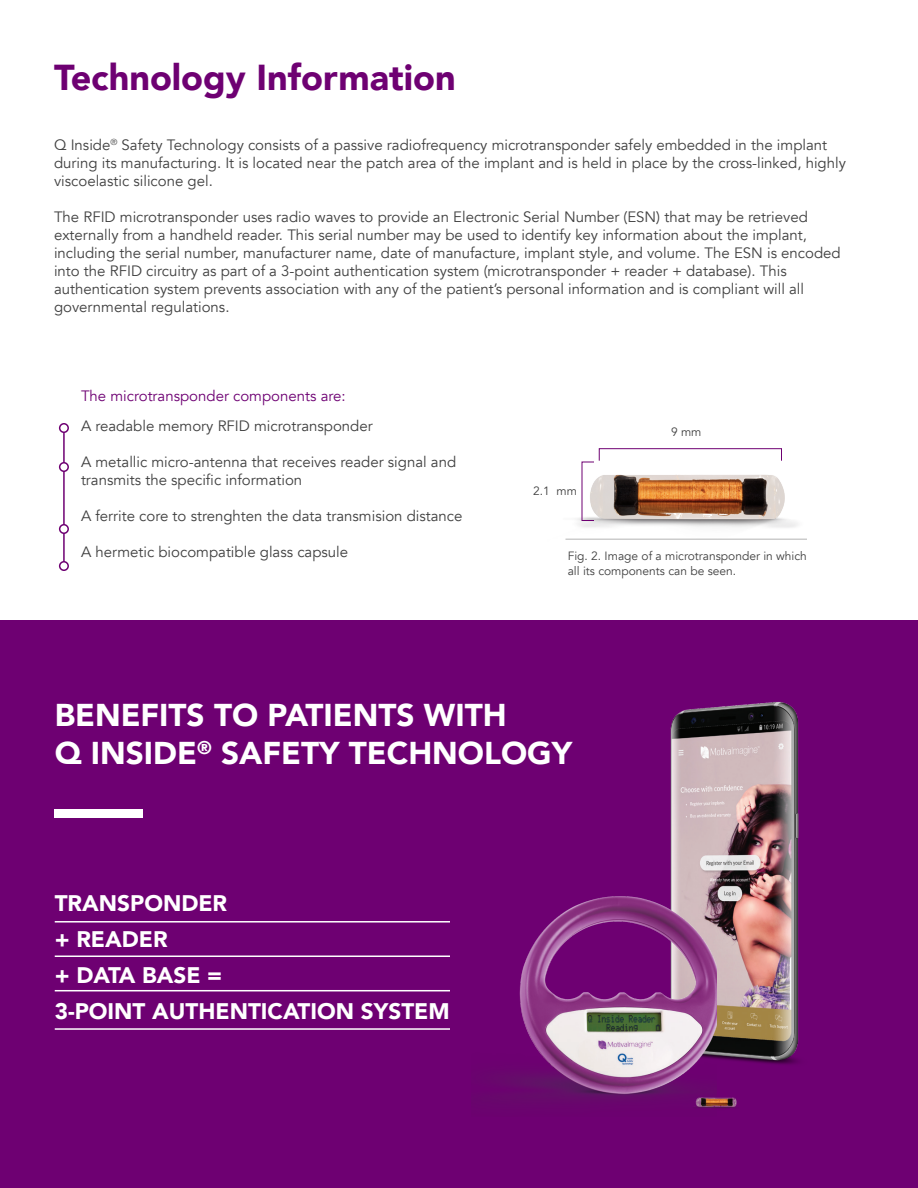
<style>
.page{position:relative;width:918px;height:1188px;background:#fff}
.page>*{position:absolute;margin:0;border:0;box-sizing:border-box;transform-origin:0 0}
.t1{font:900 36px "Avenir";color:#6e0072}
.t2{font:900 31.5px "Avenir";color:#fff}
.t3{font:900 22.5px "Avenir";color:#fff}
.t4{font:15px/18px "Avenir";color:#404040}
.t5{font:15px "Avenir";color:#6e0073}
.t6{font:12px/14.4px "Avenir";color:#404040}
</style>
<div class="page">
<div style="left:0;top:621px;width:918px;height:567px;background:#6e0072"></div>
<hr style="left:63px;top:433px;width:2px;height:133px;background:#6e0072">
<div style="left:59px;top:423px;width:10px;height:10px;border:2px solid #6e0072;border-radius:50%"></div>
<div style="left:60px;top:463px;width:8px;height:8px;background:#fff;border-radius:50%"></div>
<div style="left:59px;top:462px;width:10px;height:10px;border:2px solid #6e0072;border-radius:50%"></div>
<div style="left:60px;top:525px;width:8px;height:8px;background:#fff;border-radius:50%"></div>
<div style="left:59px;top:524px;width:10px;height:10px;border:2px solid #6e0072;border-radius:50%"></div>
<div style="left:60px;top:562px;width:8px;height:8px;background:#fff;border-radius:50%"></div>
<div style="left:59px;top:561px;width:10px;height:10px;border:2px solid #6e0072;border-radius:50%"></div>
<img style="left:565px;top:448px;width:233px;height:92px">
<hr style="left:566px;top:538px;width:241px;height:2px;background:#ccc">
<div style="left:599px;top:448px;width:183px;height:13px;border:1px solid #6e0072"></div>
<div style="left:55px;top:809px;width:88px;height:8px;background:#fff"></div>
<hr style="left:55px;top:921px;width:395px;height:2px;background:#fff">
<hr style="left:55px;top:956px;width:395px;height:1px;background:#fff">
<hr style="left:55px;top:990px;width:395px;height:1px;background:#fff">
<hr style="left:55px;top:1028px;width:395px;height:2px;background:#fff">
<img style="left:670px;top:701px;width:129px;height:363px">
<img style="left:506px;top:880px;width:211px;height:219px">
<img style="left:687px;top:1088px;width:50px;height:20px">
<p class="t1" style="left:54px;top:47px;width:403px">Technology Information</p>
<p class="t4" style="left:54px;top:136px;width:793px">Q Inside<sup>®</sup> Safety Technology consists of a passive radiofrequency microtransponder safely embedded in the implant during its manufacturing. It is located near the patch area of the implant and is held in place by the cross-linked, highly viscoelastic silicone gel.</p>
<p class="t4" style="left:54px;top:208px;width:788px">The RFID microtransponder uses radio waves to provide an Electronic Serial Number (ESN) that may be retrieved externally from a handheld reader. This serial number may be used to identify key information about the implant, including the serial number, manufacturer name, date of manufacture, implant style, and volume. The ESN is encoded into the RFID circuitry as part of a 3-point authentication system (microtransponder + reader + database). This authentication system prevents association with any of the patient’s personal information and is compliant will all governmental regulations.</p>
<p class="t5" style="left:81px;top:387px;width:266px">The microtransponder components are:</p>
<p class="t4" style="left:81px;top:417px;width:293px">A readable memory RFID microtransponder</p>
<p class="t4" style="left:81px;top:453px;width:377px">A metallic micro-antenna that receives reader signal and transmits the specific information</p>
<p class="t4" style="left:81px;top:507px;width:383px">A ferrite core to strenghten the data transmision distance</p>
<p class="t4" style="left:81px;top:543px;width:269px">A hermetic biocompatible glass capsule</p>
<p class="t6" style="left:533px;top:484px;width:45px">2.1 mm</p>
<p class="t6" style="left:671px;top:425px;width:32px">9 mm</p>
<p class="t6" style="left:568px;top:549px;width:241px">Fig. 2. Image of a microtransponder in which all its components can be seen.</p>
<p class="t2" style="left:55px;top:688px;width:454px">BENEFITS TO PATIENTS WITH</p>
<p class="t2" style="left:55px;top:726px;width:519px">Q INSIDE<sup>®</sup> SAFETY TECHNOLOGY</p>
<p class="t3" style="left:55px;top:883px;width:174px">TRANSPONDER</p>
<p class="t3" style="left:55px;top:919px;width:114px">+ READER</p>
<p class="t3" style="left:55px;top:955px;width:169px">+ DATA BASE =</p>
<p class="t3" style="left:55px;top:991px;width:396px">3-POINT AUTHENTICATION SYSTEM</p>
</div>
